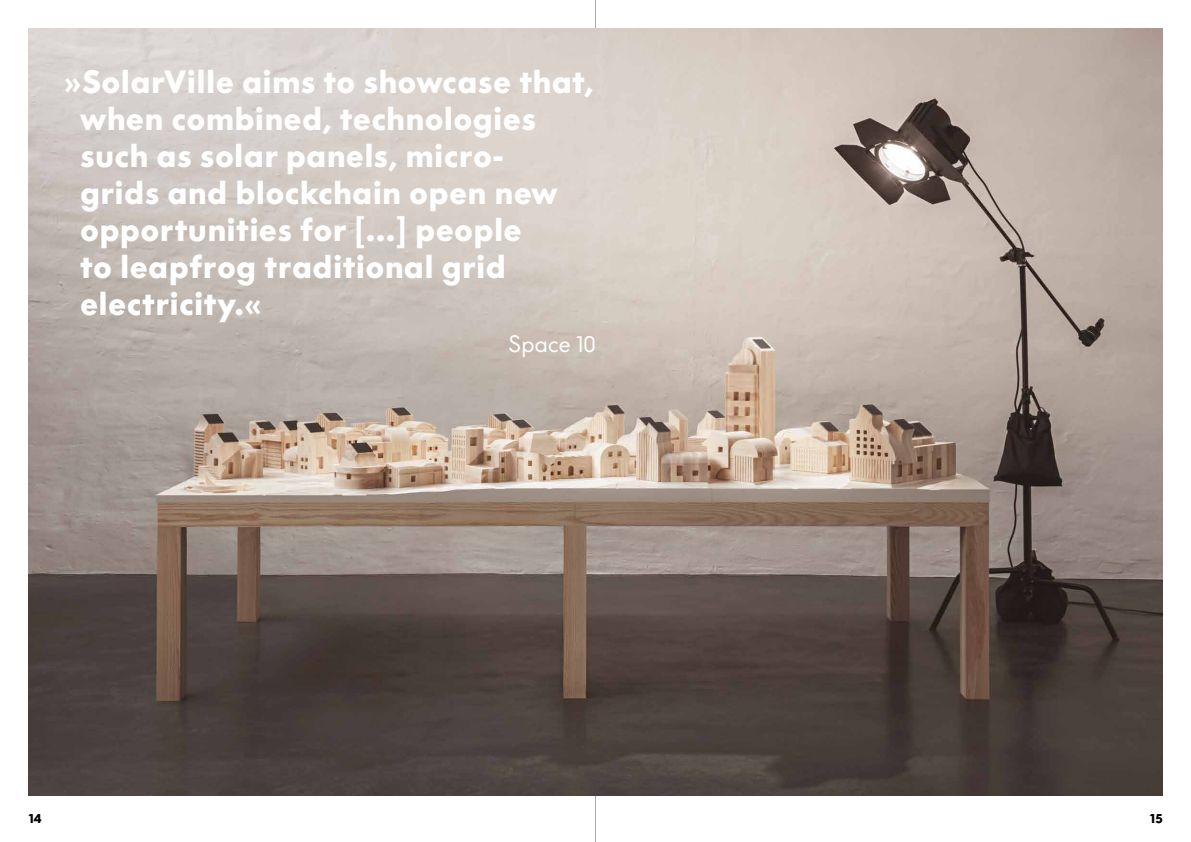
<style>
.page{position:relative;width:1191px;height:842px;background:#fff}
.page>*{position:absolute;margin:0;border:0;box-sizing:border-box;transform-origin:0 0}
.t1{font:700 30px/37px "V Futura";letter-spacing:.01em;color:#fff}
.t2{font:22px "V Futura";letter-spacing:.01em;color:#fff}
.t3{font:700 12.5px "V Futura";color:#000}
</style>
<div class="page">
<hr style="left:595px;top:0;width:1px;height:842px;background:#a7a9ac">
<img style="left:28px;top:28px;width:1134px;height:768px">
<p class="t1" style="left:80px;top:63px;width:515px;text-indent:-16px">»SolarVille aims to showcase that, when combined, technologies such as solar panels, micro-<br>grids and blockchain open new opportunities for [...] people<br>to leapfrog traditional grid electricity.«</p>
<p class="t2" style="left:508px;top:331px;width:88px">Space 10</p>
<p class="t3" style="left:28px;top:810px;width:15px">14</p>
<p class="t3" style="left:1150px;top:810px;width:14px">15</p>
</div>
